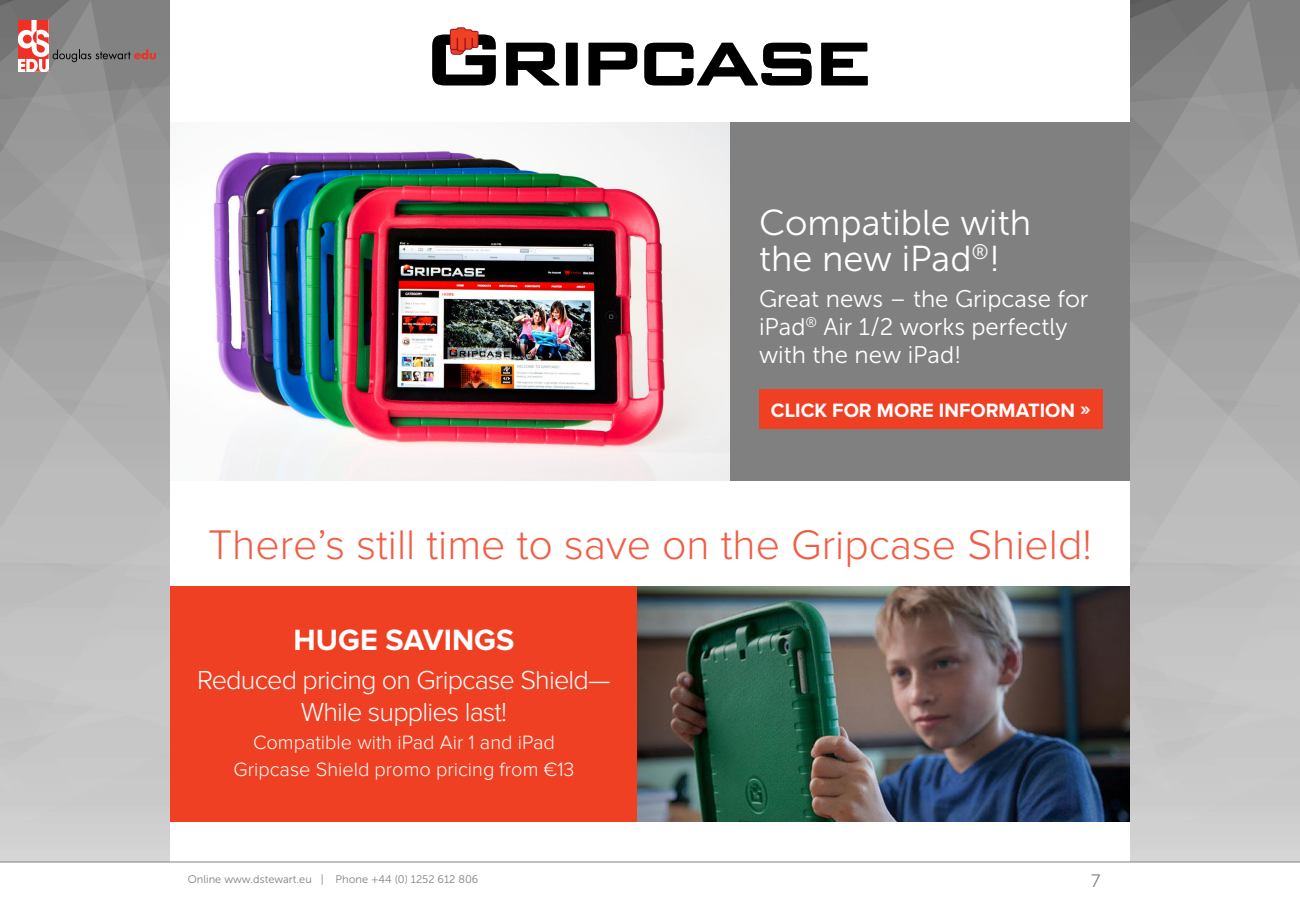
<style>
.page{position:relative;width:1300px;height:900px;background:#fff}
.page>*{position:absolute;margin:0;border:0;box-sizing:border-box;transform-origin:0 0}
.t1{font:300 42.9px "Proxima Nova";color:#f15d44}
.t2{font:36px/36px "Museo Sans 300";color:#fff}
.t3{font:700 30.4px "Proxima Nova";color:#fff}
.t4{font:300 27px/32.7px "Proxima Nova";letter-spacing:-.03em;color:#fff;text-align:center}
.t5{font:24px/28px "Museo Sans 300";color:#fff}
.t6{font:300 20px/27.1px "Proxima Nova";color:#fff;text-align:center}
.t7{font:700 20px "Proxima Nova";color:#fff}
.t8{font:18px "Museo Sans 300";color:#808080}
.t9{font:11px "Museo Sans 300";color:#808080}
</style>
<div class="page">
<div style="left:170px;top:122px;width:960px;height:359px;background:#808080"></div>
<img style="left:170px;top:122px;width:560px;height:359px">
<svg style="left:432px;top:27px;width:436px;height:58px"></svg>
<img style="left:636px;top:586px;width:494px;height:236px">
<div style="left:170px;top:586px;width:466px;height:236px;background:#ef4023"></div>
<div style="left:759px;top:389px;width:344px;height:40px;background:#ef4023"></div>
<svg style="left:1130px;top:0;width:170px;height:862px;background:#aeaeae"></svg>
<svg style="left:0;top:0;width:170px;height:862px;background:#b0aeae"></svg>
<svg style="left:0;top:862px;width:1300px;height:1px"></svg>
<h2 class="t2" style="left:759px;top:205px;width:274px">Compatible with the new iPad<sup>®</sup>!</h2>
<p class="t5" style="left:759px;top:285px;width:331px">Great news – the Gripcase for iPad<sup>®</sup> Air 1/2 works perfectly with the new iPad!</p>
<p class="t7" style="left:771px;top:399px;width:321px">CLICK FOR MORE INFORMATION »</p>
<h1 class="t1" style="left:208px;top:525px;width:885px">There’s still time to save on the Gripcase Shield!</h1>
<p class="t3" style="left:294px;top:622px;width:222px">HUGE SAVINGS</p>
<p class="t4" style="left:197px;top:665px;width:415px">Reduced pricing on Gripcase Shield—<br>While supplies last!</p>
<p class="t6" style="left:234px;top:729px;width:342px">Compatible with iPad Air 1 and iPad<br>Gripcase Shield promo pricing from €13</p>
<p class="t9" style="left:188px;top:874px;width:292px">Online www.dstewart.eu | Phone +44 (0) 1252 612 806</p>
<p class="t8" style="left:1091px;top:871px;width:11px">7</p>
</div>
